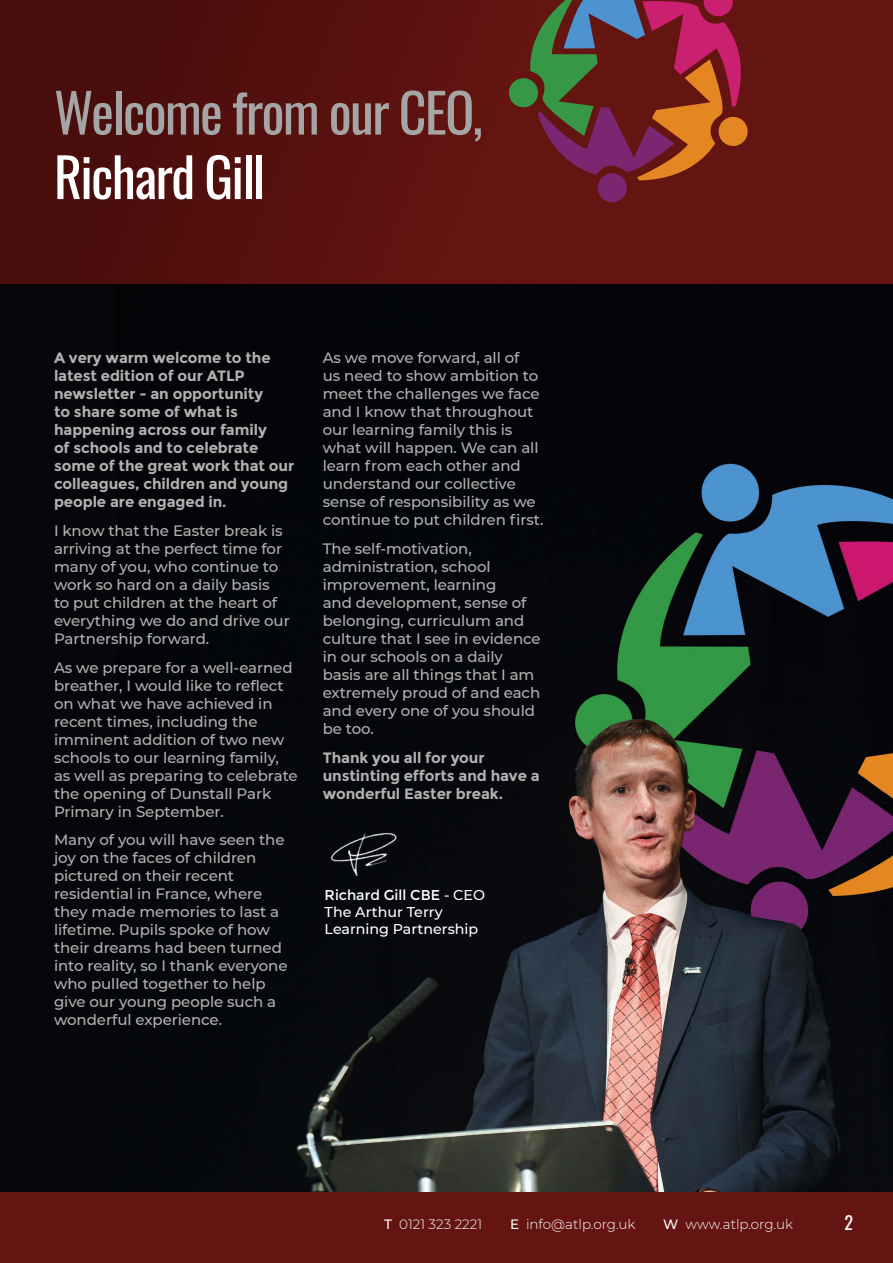
<style>
.page{position:relative;width:893px;height:1263px;background:#fff}
.page>*{position:absolute;margin:0;border:0;box-sizing:border-box;transform-origin:0 0}
.t1{font:54px "Oswald";letter-spacing:-.03em;color:#a6a5a5}
.t2{font:54px "Oswald";letter-spacing:-.03em;color:#fff}
.t3{font:18px "Oswald";color:#fff}
.t4{font:500 15px/18px "Montserrat";letter-spacing:-.005em;color:#b3b2b2}
.t5{font:700 15px/18px "Montserrat";letter-spacing:-.005em;color:#b3b2b2}
.t6{font:500 14.25px/17.1px "Montserrat";color:#fff}
.t7{font:300 13.5px "Montserrat";color:#fff}
.s1{font-weight:400}
.s2{font-weight:500}
</style>
<div class="page">
<div style="left:0;top:276px;width:893px;height:949px;background:#06070b"></div>
<img style="left:116px;top:463px;width:777px;height:730px">
<div style="left:0;top:0;width:893px;height:284px;background:#641411"></div>
<div style="left:0;top:0;width:608px;height:284px;background:linear-gradient(to right,#450c0b,#681512)"></div>
<div style="left:0;top:1193px;width:893px;height:70px;background:#641411"></div>
<svg style="left:507px;top:0;width:241px;height:204px"></svg>
<img style="left:322px;top:821px;width:82px;height:67px">
<h1 class="t1" style="left:54px;top:65px;width:430px">Welcome from our CEO,</h1>
<h1 class="t2" style="left:54px;top:129px;width:213px">Richard Gill</h1>
<p class="t5" style="left:54px;top:349px;width:242px">A very warm welcome to the latest edition of our ATLP newsletter - an opportunity<br>to share some of what is happening across our family<br>of schools and to celebrate some of the great work that our colleagues, children and young people are engaged in.</p>
<p class="t4" style="left:54px;top:521px;width:237px">I know that the Easter break is arriving at the perfect time for many of you, who continue to work so hard on a daily basis<br>to put children at the heart of everything we do and drive our<br>Partnership forward.</p>
<p class="t4" style="left:54px;top:658px;width:245px">As we prepare for a well-earned breather, I would like to reflect on what we have achieved in recent times, including the imminent addition of two new schools to our learning family, as well as preparing to celebrate the opening of Dunstall Park<br>Primary in September.</p>
<p class="t4" style="left:54px;top:830px;width:235px">Many of you will have seen the joy on the faces of children pictured on their recent residential in France, where they made memories to last a lifetime. Pupils spoke of how their dreams had been turned into reality, so I thank everyone who pulled together to help give our young people such a wonderful experience.</p>
<p class="t4" style="left:323px;top:348px;width:222px">As we move forward, all of<br>us need to show ambition to meet the challenges we face and I know that throughout our learning family this is what will happen. We can all learn from each other and understand our collective sense of responsibility as we continue to put children first.</p>
<p class="t4" style="left:323px;top:539px;width:220px">The self-motivation, administration, school improvement, learning<br>and development, sense of belonging, curriculum and culture that I see in evidence in our schools on a daily basis are all things that I am extremely proud of and each and every one of you should be too.</p>
<p class="t5" style="left:323px;top:748px;width:218px">Thank you all for your unstinting efforts and have a wonderful Easter break.</p>
<p class="t6" style="left:325px;top:886px;width:162px"><span class="s1">Richard Gill CBE</span> - CEO<br>The Arthur Terry<br>Learning Partnership</p>
<p class="t7" style="left:384px;top:1215px;width:99px"><span class="s2">T</span> 0121 323 2221</p>
<p class="t7" style="left:510px;top:1215px;width:127px"><span class="s2">E</span> info@atlp.org.uk</p>
<p class="t7" style="left:663px;top:1215px;width:131px"><span class="s2">W</span> www.atlp.org.uk</p>
<p class="t3" style="left:844px;top:1207px;width:10px">2</p>
</div>
